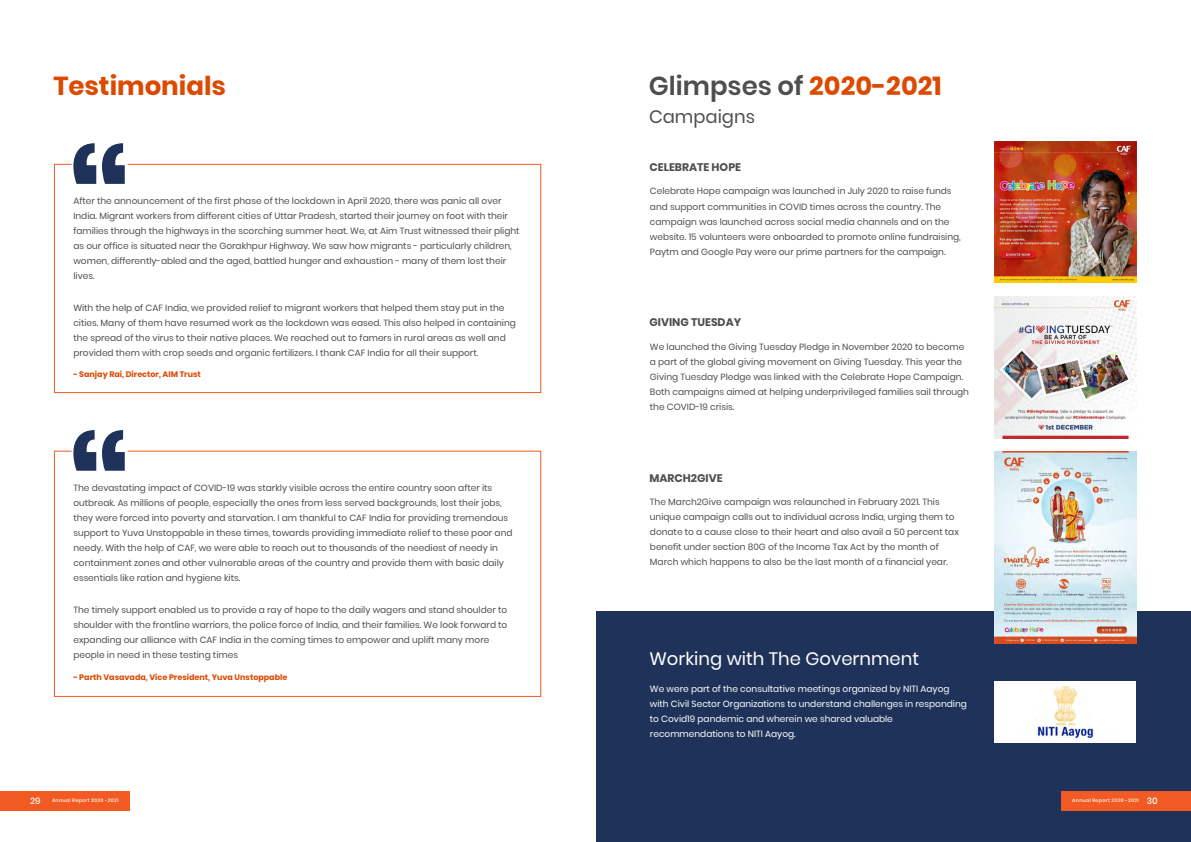
<style>
.page{position:relative;width:1191px;height:842px;background:#fff}
.page>*{position:absolute;margin:0;border:0;box-sizing:border-box;transform-origin:0 0}
.t1{font:600 26px "Poppins";color:#4e4e4d}
.t2{font:700 26px "Poppins";color:#dc4a00}
.t3{font:18px "Poppins";color:#fff}
.t4{font:18px "Poppins";color:#4e4e4d}
.t5{font:700 11px "Poppins";color:#4e4e4d}
.t6{font:9px/15.1px "Poppins";color:#4e4e4d}
.t7{font:9px/15.1px "Poppins";color:#fff}
.t8{font:500 9px "Poppins";color:#fff}
.t9{font:700 8px "Poppins";color:#dc4a00}
.t10{font:500 4.8px "Poppins";letter-spacing:.06em;color:#fff}
.s1{font-weight:700;color:#dc4a00}
.s2{font-size:9px}
</style>
<div class="page">
<div style="left:595px;top:611px;width:595px;height:231px;background:#1f335a"></div>
<div style="left:0;top:791px;width:129px;height:20px;background:#f15a22"></div>
<div style="left:1061px;top:791px;width:129px;height:20px;background:#f15a22"></div>
<svg style="left:53px;top:163px;width:489px;height:231px"></svg>
<svg style="left:73px;top:143px;width:52px;height:41px"></svg>
<svg style="left:53px;top:450px;width:489px;height:247px"></svg>
<svg style="left:73px;top:430px;width:52px;height:41px"></svg>
<img style="left:994px;top:141px;width:142px;height:142px">
<img style="left:994px;top:297px;width:142px;height:141px">
<img style="left:994px;top:452px;width:142px;height:191px">
<div style="left:994px;top:682px;width:142px;height:61px;background:#fff"></div>
<img style="left:1035px;top:686px;width:61px;height:53px">
<h1 class="t2" style="left:53px;top:68px;width:174px">Testimonials</h1>
<p class="t6" style="left:73px;top:193px;width:448px">After the announcement of the first phase of the lockdown in April 2020, there was panic all over India. Migrant workers from different cities of Uttar Pradesh, started their journey on foot with their families through the highways in the scorching summer heat. We, at Aim Trust witnessed their plight as our office is situated near the Gorakhpur Highway. We saw how migrants - particularly children, women, differently-abled and the aged, battled hunger and exhaustion - many of them lost their lives.</p>
<p class="t6" style="left:73px;top:300px;width:444px">With the help of CAF India, we provided relief to migrant workers that helped them stay put in the cities. Many of them have resumed work as the lockdown was eased. This also helped in containing the spread of the virus to their native places. We reached out to famers in rural areas as well and provided them with crop seeds and organic fertilizers. I thank CAF India for all their support.</p>
<p class="t9" style="left:73px;top:368px;width:129px">- Sanjay Rai, Director, AIM Trust</p>
<p class="t6" style="left:73px;top:480px;width:440px">The devastating impact of COVID-19 was starkly visible across the entire country soon after its outbreak. As millions of people, especially the ones from less served backgrounds, lost their jobs, they were forced into poverty and starvation. I am thankful to CAF India for providing tremendous support to Yuva Unstoppable in these times, towards providing immediate relief to these poor and needy. With the help of CAF, we were able to reach out to thousands of the neediest of needy in containment zones and other vulnerable areas of the country and provide them with basic daily essentials like ration and hygiene kits.</p>
<p class="t6" style="left:73px;top:602px;width:435px">The timely support enabled us to provide a ray of hope to the daily wagers and stand shoulder to shoulder with the frontline warriors, the police force of India, and their families. We look forward to expanding our alliance with CAF India in the coming times to empower and uplift many more people in need in these testing times</p>
<p class="t9" style="left:73px;top:672px;width:216px">- Parth Vasavada, Vice President, Yuva Unstoppable</p>
<h1 class="t1" style="left:649px;top:68px;width:294px">Glimpses of <span class="s1">2020-2021</span></h1>
<h2 class="t4" style="left:649px;top:104px;width:107px">Campaigns</h2>
<p class="t5" style="left:649px;top:159px;width:93px">CELEBRATE HOPE</p>
<p class="t6" style="left:650px;top:184px;width:312px">Celebrate Hope campaign was launched in July 2020 to raise funds and support communities in COVID times across the country. The campaign was launched across social media channels and on the website. 15 volunteers were onboarded to promote online fundraising, Paytm and Google Pay were our prime partners for the campaign.</p>
<p class="t5" style="left:649px;top:315px;width:93px">GIVING TUESDAY</p>
<p class="t6" style="left:650px;top:339px;width:321px">We launched the Giving Tuesday Pledge in November 2020 to become a part of the global giving movement on Giving Tuesday. This year the Giving Tuesday Pledge was linked with the Celebrate Hope Campaign.<br>Both campaigns aimed at helping underprivileged families sail through the COVID-19 crisis.</p>
<p class="t5" style="left:649px;top:470px;width:75px">MARCH2GIVE</p>
<p class="t6" style="left:650px;top:494px;width:310px">The March2Give campaign was relaunched in February 2021. This unique campaign calls out to individual across India, urging them to donate to a cause close to their heart and also avail a 50 percent tax benefit under section 80G of the Income Tax Act by the month of March which happens to also be the last month of a financial year.</p>
<h2 class="t3" style="left:649px;top:646px;width:271px">Working with The Government</h2>
<p class="t7" style="left:650px;top:681px;width:318px">We were part of the consultative meetings organized by NITI Aayog with Civil Sector Organizations to understand challenges in responding to Covid19 pandemic and wherein we shared valuable recommendations to NITI Aayog.</p>
<p class="t8" style="left:30px;top:795px;width:12px">29</p>
<p class="t10" style="left:52px;top:797px;width:68px">Annual Report 2020 -2021</p>
<p class="t10" style="left:1072px;top:797px;width:87px">Annual Report 2020 -2021 <span class="s2">30</span></p>
</div>
